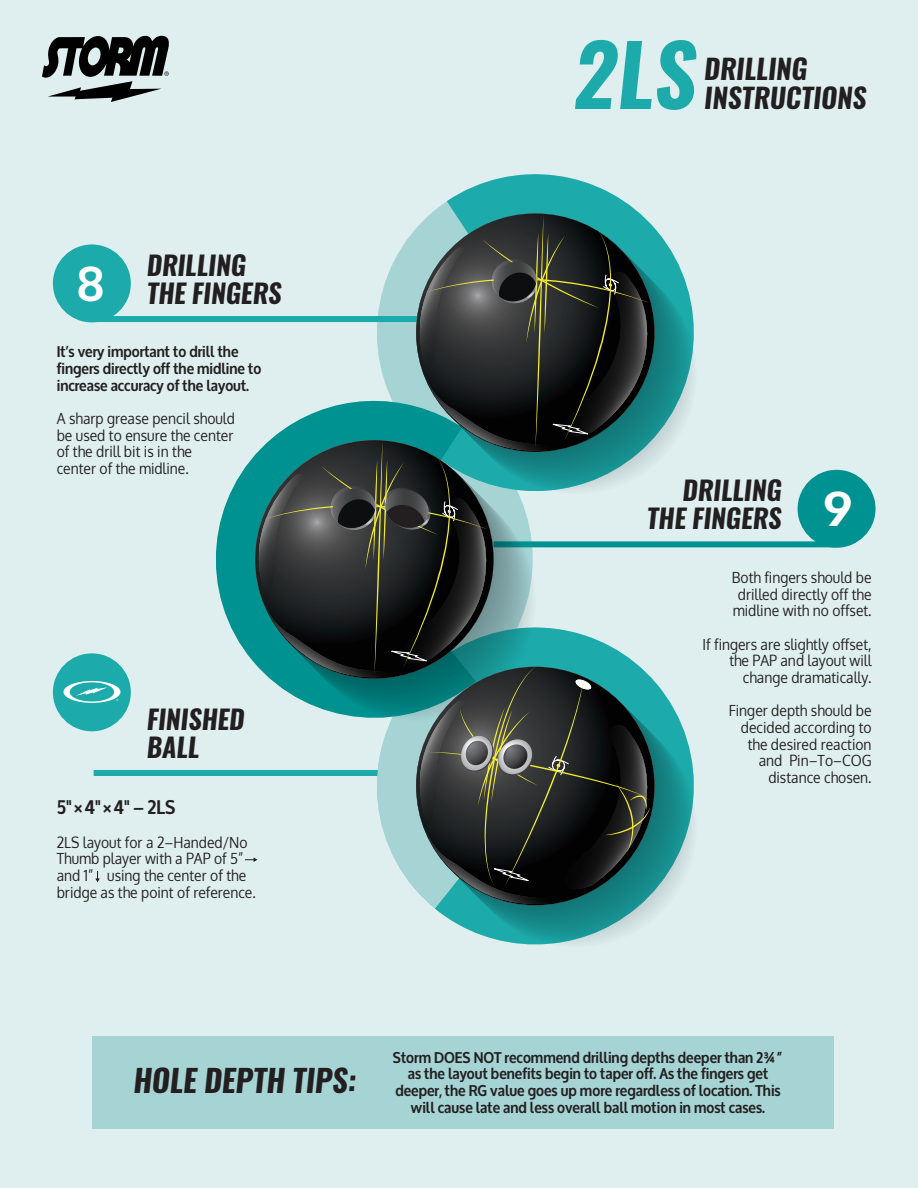
<style>
.page{position:relative;width:918px;height:1188px;background:#dfeff0}
.page>*{position:absolute;margin:0;border:0;box-sizing:border-box;transform-origin:0 0}
.t1{font:italic 700 84px "Oswald";color:#1caaaa}
.t2{font:700 48px "Oxygen";color:#fff}
.t3{font:italic 700 30.9px "Oswald";color:#231f20}
.t4{font:italic 700 27.45px "Oswald";color:#231f20}
.t5{font:italic 700 26.4px/28.2px "Oswald";color:#231f20}
.t6{font:700 19.5px "Oxygen";color:#231f20;scale:.9 1}
.t7{font:15.45px/16.6px "Oxygen";color:#231f20;scale:.9 1}
.t8{font:700 15.45px/16.6px "Oxygen";color:#231f20;scale:.9 1}
</style>
<div class="page">
<div style="left:94px;top:316px;width:329px;height:6px;background:#1caaaa"></div>
<div style="left:53px;top:244px;width:78px;height:78px;background:#1caaaa;border-radius:50%"></div>
<div style="left:94px;top:770px;width:329px;height:6px;background:#1caaaa"></div>
<div style="left:53px;top:653px;width:78px;height:78px;background:#1caaaa;border-radius:50%"></div>
<div style="left:494px;top:541px;width:341px;height:6px;background:#009290"></div>
<div style="left:92px;top:1036px;width:742px;height:93px;background:#a6d4d5"></div>
<div style="left:798px;top:470px;width:78px;height:78px;background:#009290;border-radius:50%"></div>
<svg style="left:64px;top:681px;width:56px;height:22px"></svg>
<svg style="left:95px;top:871px;width:5px;height:11px"></svg>
<svg style="left:430px;top:174px;width:264px;height:172px;fill:#1caaaa"></svg>
<svg style="left:443px;top:547px;width:336px;height:398px"></svg>
<svg style="left:430px;top:552px;width:343px;height:363px"></svg>
<svg style="left:130px;top:467px;width:115px;height:226px"></svg>
<svg style="left:245px;top:214px;width:406px;height:690px"></svg>
<svg style="left:42px;top:36px;width:127px;height:66px"></svg>
<h2 class="t2" style="left:77px;top:254px;width:28px">8</h2>
<h3 class="t5" style="left:147px;top:252px;width:136px">DRILLING<br>THE FINGERS</h3>
<p class="t8" style="left:57px;top:344px;width:229px">It’s very important to drill the fingers directly off the midline to increase accuracy of the layout.</p>
<p class="t7" style="left:57px;top:410px;width:199px">A sharp grease pencil should be used to ensure the center of the drill bit is in the center of the midline.</p>
<h3 class="t5" style="left:147px;top:706px;width:99px">FINISHED<br>BALL</h3>
<p class="t6" style="left:57px;top:795px;width:133px">5"×4"×4" – 2LS</p>
<p class="t7" style="left:57px;top:834px;width:223px">2LS layout for a 2–Handed/No<br>Thumb player with a PAP of 5” and 1” using the center of the bridge as the point of reference.</p>
<h1 class="t1" style="left:572px;top:16px;width:126px">2LS</h1>
<h3 class="t4" style="left:704px;top:49px;width:105px">DRILLING</h3>
<h3 class="t4" style="left:704px;top:79px;width:164px">INSTRUCTIONS</h3>
<h3 class="t5" style="left:647px;top:477px;width:136px;text-align:right">DRILLING<br>THE FINGERS</h3>
<h2 class="t2" style="left:824px;top:479px;width:30px">9</h2>
<p class="t7" style="left:732px;top:569px;width:157px;text-align:center">Both fingers should be drilled directly off the midline with no offset.</p>
<p class="t7" style="left:702px;top:636px;width:189px;text-align:right">If fingers are slightly offset, the PAP and layout will change dramatically.</p>
<p class="t7" style="left:729px;top:702px;width:160px;text-align:right">Finger depth should be decided according to the desired reaction and Pin–To–COG distance chosen.</p>
<h3 class="t3" style="left:133px;top:1059px;width:224px">HOLE DEPTH TIPS:</h3>
<p class="t8" style="left:393px;top:1049px;width:435px;text-align:center">Storm DOES NOT recommend drilling depths deeper than 2¾” as the layout benefits begin to taper off. As the fingers get deeper, the RG value goes up more regardless of location. This will cause late and less overall ball motion in most cases.</p>
</div>
